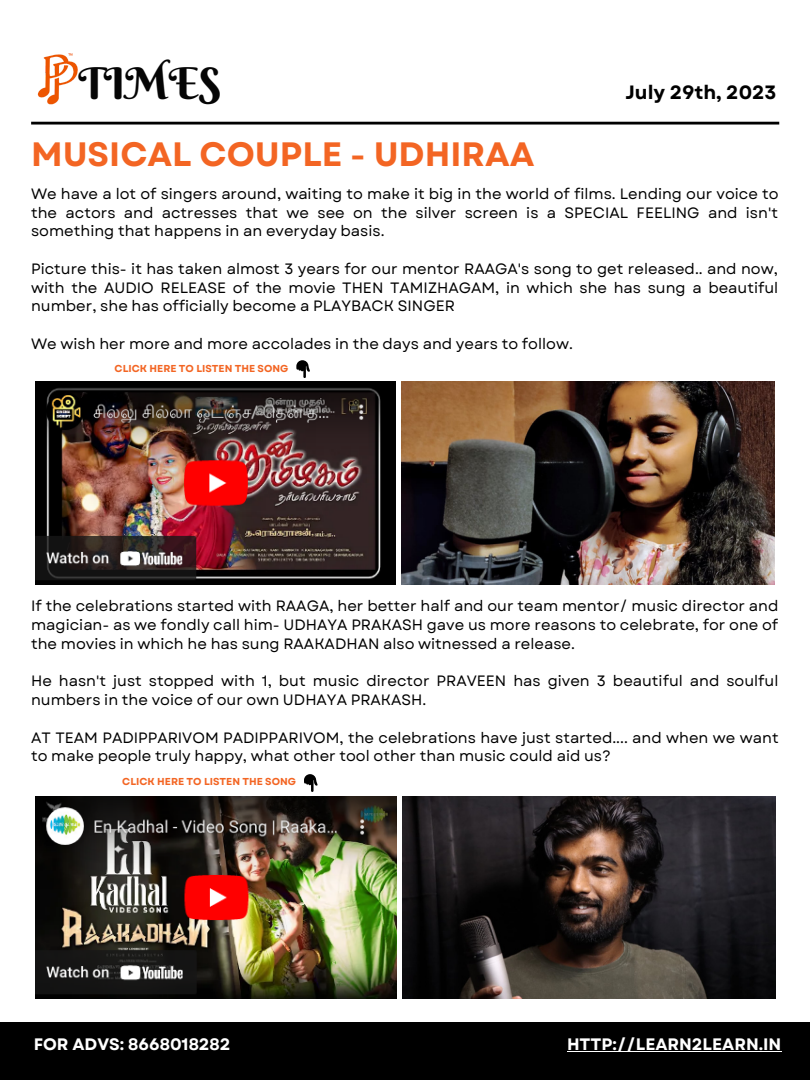
<style>
.page{position:relative;width:810px;height:1080px;background:#fff}
.page>*{position:absolute;margin:0;border:0;box-sizing:border-box;transform-origin:0 0}
.t1{font:43.75px "Berkshire Swash";color:#050505}
.t2{font:700 33.75px "Garet";color:#f36523}
.t3{font:700 19.25px "Garet";color:#000}
.t4{font:700 16.62px "Garet";color:#fff}
.t5{font:15px/18.8px "Garet";color:#000;text-align:justify}
.t6{font:700 10.12px "Garet";color:#f36523}
</style>
<div class="page">
<div style="left:0;top:1022px;width:810px;height:58px;background:#000"></div>
<hr style="left:31px;top:122px;width:748px;height:3px;background:#000">
<img style="left:37px;top:53px;width:41px;height:52px">
<img style="left:35px;top:382px;width:361px;height:202px">
<img style="left:36px;top:796px;width:360px;height:203px">
<img style="left:402px;top:382px;width:373px;height:202px">
<img style="left:403px;top:796px;width:373px;height:203px">
<hr style="left:567px;top:1051px;width:214px;height:1px;background:#fff">
<svg style="left:296px;top:360px;width:14px;height:18px"></svg>
<svg style="left:304px;top:774px;width:14px;height:18px"></svg>
<p class="t1" style="left:78px;top:56px;width:144px">TIMES</p>
<p class="t2" style="left:31px;top:130px;width:505px">MUSICAL COUPLE - UDHIRAA</p>
<p class="t3" style="left:625px;top:78px;width:153px">July 29th, 2023</p>
<p class="t5" style="left:31px;top:184px;width:749px">We have a lot of singers around, waiting to make it big in the world of films. Lending our voice to the actors and actresses that we see on the silver screen is a SPECIAL FEELING and isn't something that happens in an everyday basis.</p>
<p class="t5" style="left:31px;top:259px;width:749px">Picture this- it has taken almost 3 years for our mentor RAAGA's song to get released.. and now, with the AUDIO RELEASE of the movie THEN TAMIZHAGAM, in which she has sung a beautiful number, she has officially become a PLAYBACK SINGER</p>
<p class="t5" style="left:31px;top:334px;width:543px">We wish her more and more accolades in the days and years to follow.</p>
<p class="t6" style="left:115px;top:361px;width:175px">CLICK HERE TO LISTEN THE SONG</p>
<p class="t5" style="left:31px;top:597px;width:749px">If the celebrations started with RAAGA, her better half and our team mentor/ music director and magician- as we fondly call him- UDHAYA PRAKASH gave us more reasons to celebrate, for one of the movies in which he has sung RAAKADHAN also witnessed a release.</p>
<p class="t5" style="left:31px;top:672px;width:749px">He hasn't just stopped with 1, but music director PRAVEEN has given 3 beautiful and soulful numbers in the voice of our own UDHAYA PRAKASH.</p>
<p class="t5" style="left:31px;top:728px;width:749px">AT TEAM PADIPPARIVOM PADIPPARIVOM, the celebrations have just started.... and when we want to make people truly happy, what other tool other than music could aid us?</p>
<p class="t6" style="left:122px;top:775px;width:175px">CLICK HERE TO LISTEN THE SONG</p>
<p class="t4" style="left:34px;top:1032px;width:198px">FOR ADVS: 8668018282</p>
<p class="t4" style="left:567px;top:1032px;width:216px">HTTP://LEARN2LEARN.IN</p>
</div>
